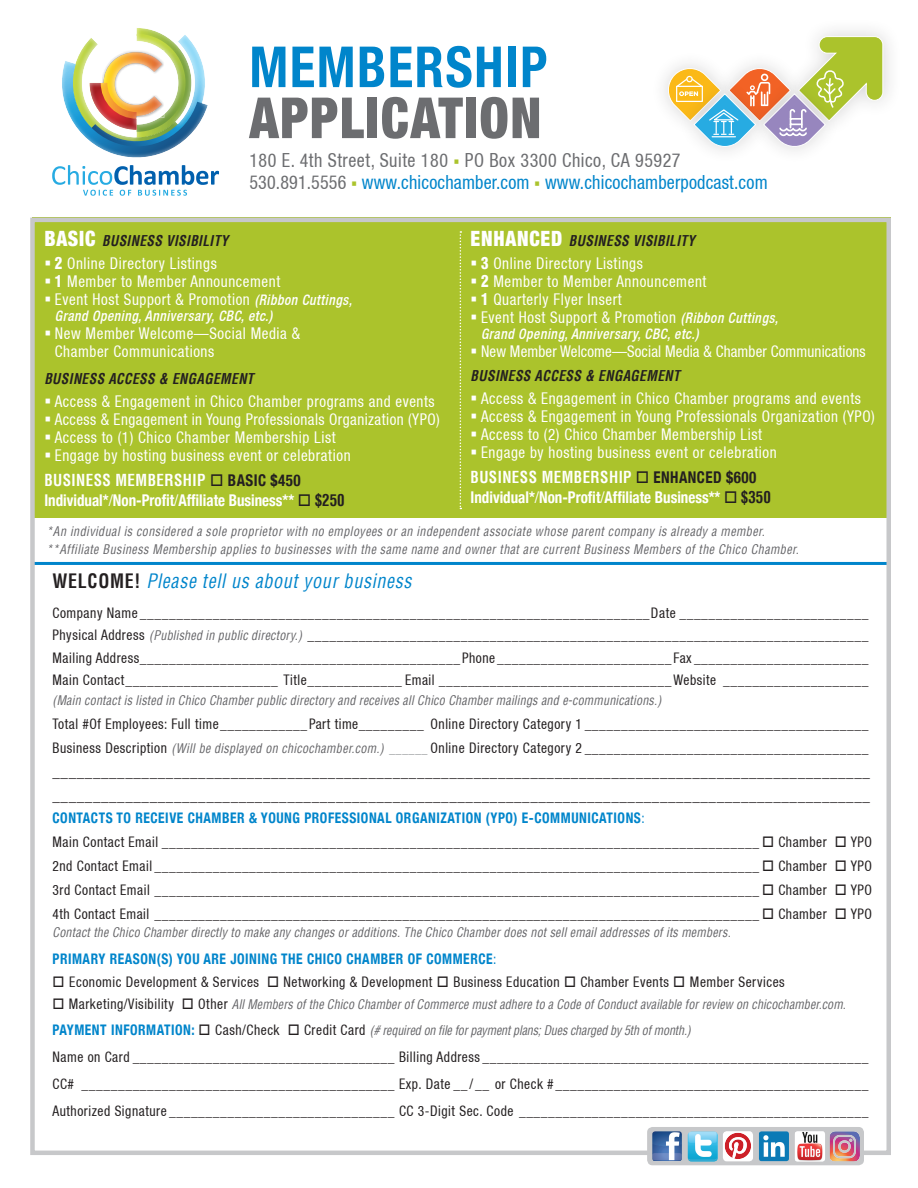
<style>
.page{position:relative;width:918px;height:1188px;background:#fff}
.page>*{position:absolute;margin:0;border:0;box-sizing:border-box;transform-origin:0 0}
.t1{font:900 condensed 56.7px "Helvetica Neue";letter-spacing:.03em;color:#6c6d70;scale:.93 1}
.t2{font:700 condensed 56.7px "Helvetica Neue";letter-spacing:.03em;color:#0085cb;scale:.93 1}
.t3{font:condensed 19.5px/22.5px "Helvetica 57";letter-spacing:.01em;color:#6c6d70;scale:.93 1}
.t4{font:italic condensed 19.5px "Helvetica";letter-spacing:.04em;color:#0085cb;scale:.93 1}
.t5{font:condensed 16.2px/18px "Helvetica 57";letter-spacing:.04em;color:#fff;scale:.93 1}
.t6{font:condensed 16.2px/24px "Helvetica 57";color:#231f20;scale:.93 1}
.t7{font:700 condensed 16.2px "Helvetica Neue";color:#fff;scale:.93 1}
.t8{font:700 condensed 16.2px "Helvetica";letter-spacing:.03em;color:#fff;scale:.93 1}
.t9{font:condensed 16.2px "Helvetica 57";letter-spacing:.01em;color:#fff;scale:.93 1}
.t10{font:condensed 14.55px/24px "Helvetica 57";letter-spacing:.04em;color:#231f20;text-align:justify;scale:.93 1}
.t11{font:700 condensed 14.55px "Helvetica Neue";letter-spacing:.04em;color:#0085cb;scale:.93 1}
.t12{font:italic 700 condensed 14.55px "Helvetica";letter-spacing:.03em;color:#231f20;scale:.93 1}
.t13{font:italic 500 condensed 14.55px "Helvetica Neue";letter-spacing:.04em;color:#fff;scale:.93 1}
.t14{font:italic condensed 12.9px/25.5px "Helvetica";letter-spacing:.02em;color:#636366;scale:.93 1}
.t15{font:italic condensed 12.9px/18px "Helvetica";letter-spacing:.04em;color:#636366;scale:.93 1}
.s1{color:#abc32c}
.s2{color:#0085cb}
.s3{font-family:"Helvetica Neue";font-weight:900;font-style:normal;font-size:21px;color:#fff}
.s4{font-family:"Helvetica";font-weight:900}
.s5{font-family:"Helvetica Neue";font-weight:500;font-style:italic;font-size:14.55px}
.s6{color:#231f20}
.s7{font-family:"Helvetica Neue";color:#231f20}
.s8{font-family:"Helvetica 57";font-weight:400}
.s9{font-family:"Helvetica";color:#231f20}
.s10{font-weight:700;font-style:normal;color:#231f20}
.s11{font-family:"Helvetica";font-style:italic;font-size:12.9px;color:#636366}
.s12{font-family:"Helvetica";font-style:italic;font-size:12.9px;color:#939598}
.s13{font-family:"Helvetica 57";font-style:normal;font-size:14.55px;color:#231f20}
.s14{font-family:"Helvetica Neue";font-weight:700;font-style:normal;font-size:14.55px;color:#0085cb}
</style>
<div class="page">
<div style="left:32px;top:218px;width:859px;height:300px;background:#abc32c"></div>
<svg style="left:246px;top:217px;width:261px;height:293px"></svg>
<hr style="left:32px;top:562px;width:857px;height:3px;background:#0085cb">
<div style="left:30px;top:218px;width:861px;height:937px;border:4px solid #c7c8ca"></div>
<div style="left:647px;top:1127px;width:217px;height:38px;background:#c7c8ca;border-radius:5px"></div>
<img style="left:652px;top:1131px;width:30px;height:30px">
<img style="left:723px;top:1131px;width:30px;height:30px">
<img style="left:688px;top:1132px;width:30px;height:30px">
<div style="left:795px;top:1131px;width:30px;height:30px;background:#fff;border-radius:3px"></div>
<img style="left:795px;top:1131px;width:29px;height:30px">
<img style="left:759px;top:1131px;width:30px;height:30px">
<img style="left:830px;top:1131px;width:30px;height:30px">
<div style="left:782px;top:18px;width:120px;height:120px;background:#231f20;opacity:.19"></div>
<svg style="left:665px;top:36px;width:219px;height:114px"></svg>
<img style="left:52px;top:28px;width:167px;height:168px">
<h1 class="t2" style="left:249px;top:20px;width:322px">MEMBERSHIP</h1>
<h1 class="t1" style="left:249px;top:71px;width:315px">APPLICATION</h1>
<h2 class="t3" style="left:249px;top:148px;width:559px">180 E. 4th Street, Suite 180 <span class="s1">▪</span> PO Box 3300 Chico, CA 95927<br>530.891.5556 <span class="s1">▪</span> <span class="s2">www.chicochamber.com</span> <span class="s1">▪</span> <span class="s2">www.chicochamberpodcast.com</span></h2>
<p class="t12" style="left:44px;top:232px;width:199px"><span class="s3">BASIC</span> BUSINESS VISIBILITY</p>
<p class="t5" style="left:44px;top:254px;width:187px">▪ <span class="s4">2</span> Online Directory Listings</p>
<p class="t5" style="left:44px;top:272px;width:255px">▪ <span class="s4">1</span> Member to Member Announcement</p>
<p class="t5" style="left:44px;top:290px;width:332px">▪ Event Host Support &amp; Promotion <span class="s5">(Ribbon Cuttings,</span></p>
<p class="t13" style="left:55px;top:307px;width:235px">Grand Opening, Anniversary, CBC, etc.)</p>
<p class="t5" style="left:55px;top:324px;width:265px;text-indent:-10px">▪ New Member Welcome—Social Media &amp;<br>Chamber Communications</p>
<p class="t12" style="left:44px;top:370px;width:227px">BUSINESS ACCESS &amp; ENGAGEMENT</p>
<p class="t5" style="left:44px;top:392px;width:421px">▪ Access &amp; Engagement in Chico Chamber programs and events</p>
<p class="t5" style="left:44px;top:410px;width:427px">▪ Access &amp; Engagement in Young Professionals Organization (YPO)</p>
<p class="t5" style="left:44px;top:428px;width:315px">▪ Access to (1) Chico Chamber Membership List</p>
<p class="t5" style="left:44px;top:446px;width:331px">▪ Engage by hosting business event or celebration</p>
<p class="t8" style="left:44px;top:470px;width:277px">BUSINESS MEMBERSHIP <span class="s6">□</span> <span class="s7">BASIC $450</span></p>
<p class="t7" style="left:44px;top:486px;width:325px">Individual*<span class="s8">/</span>Non-Profit<span class="s8">/</span>Affiliate Business** <span class="s6">□</span> <span class="s9">$250</span></p>
<p class="t12" style="left:471px;top:232px;width:243px"><span class="s3">ENHANCED</span> BUSINESS VISIBILITY</p>
<p class="t5" style="left:471px;top:254px;width:187px">▪ <span class="s4">3</span> Online Directory Listings</p>
<p class="t5" style="left:471px;top:272px;width:255px">▪ <span class="s4">2</span> Member to Member Announcement</p>
<p class="t5" style="left:471px;top:290px;width:164px">▪ <span class="s4">1</span> Quarterly Flyer Insert</p>
<p class="t5" style="left:471px;top:308px;width:332px">▪ Event Host Support &amp; Promotion <span class="s5">(Ribbon Cuttings,</span></p>
<p class="t13" style="left:481px;top:325px;width:235px">Grand Opening, Anniversary, CBC, etc.)</p>
<p class="t9" style="left:471px;top:342px;width:426px">▪ New Member Welcome—Social Media &amp; Chamber Communications</p>
<p class="t12" style="left:471px;top:367px;width:227px">BUSINESS ACCESS &amp; ENGAGEMENT</p>
<p class="t5" style="left:471px;top:389px;width:421px">▪ Access &amp; Engagement in Chico Chamber programs and events</p>
<p class="t5" style="left:471px;top:407px;width:436px">▪ Access &amp; Engagement in Young Professionals Organization (YPO)</p>
<p class="t5" style="left:471px;top:425px;width:315px">▪ Access to (2) Chico Chamber Membership List</p>
<p class="t5" style="left:471px;top:443px;width:331px">▪ Engage by hosting business event or celebration</p>
<p class="t8" style="left:471px;top:467px;width:309px">BUSINESS MEMBERSHIP <span class="s6">□</span> <span class="s7">ENHANCED $600</span></p>
<p class="t7" style="left:471px;top:483px;width:325px">Individual*<span class="s8">/</span>Non-Profit<span class="s8">/</span>Affiliate Business** <span class="s6">□</span> <span class="s9">$350</span></p>
<p class="t15" style="left:46px;top:522px;width:810px">*An individual is considered a sole proprietor with no employees or an independent associate whose parent company is already a member. **Affiliate Business Membership applies to businesses with the same name and owner that are current Business Members of the Chico Chamber.</p>
<h2 class="t4" style="left:52px;top:568px;width:388px"><span class="s10">WELCOME!</span> Please tell us about your business</h2>
<p class="t10" style="left:52px;top:601px;width:879px;line-height:22.5px">Company Name ______________________________________________________________________Date __________________________ Physical Address <span class="s11">(Published in public directory.)</span> _____________________________________________________________________________ Mailing Address____________________________________________Phone ________________________Fax ________________________ Main Contact_____________________ Title_____________ Email ________________________________Website ____________________</p>
<p class="t14" style="left:52px;top:687px;width:656px">(Main contact is listed in Chico Chamber public directory and receives all Chico Chamber mailings and e-communications.)</p>
<p class="t10" style="left:52px;top:711px;width:879px">Total #Of Employees: Full time____________Part time_________ Online Directory Category 1 _______________________________________<br>Business Description <span class="s11">(Will be displayed on chicochamber.com.)</span> <span class="s12">______</span> Online Directory Category 2 _______________________________________</p>
<p class="t6" style="left:52px;top:759px;width:881px">_____________________________________________________________________________________________________ _____________________________________________________________________________________________________</p>
<p class="t11" style="left:52px;top:806px;width:638px">CONTACTS TO RECEIVE CHAMBER &amp; YOUNG PROFESSIONAL ORGANIZATION (YPO) E-COMMUNICATIONS<span class="s8">:</span></p>
<p class="t10" style="left:52px;top:830px;width:883px">Main Contact Email __________________________________________________________________________________ □ Chamber □ YPO 2nd Contact Email ___________________________________________________________________________________ □ Chamber □ YPO 3rd Contact Email ___________________________________________________________________________________ □ Chamber □ YPO 4th Contact Email ___________________________________________________________________________________ □ Chamber □ YPO</p>
<p class="t14" style="left:52px;top:919px;width:731px">Contact the Chico Chamber directly to make any changes or additions. The Chico Chamber does not sell email addresses of its members.</p>
<p class="t11" style="left:52px;top:947px;width:479px">PRIMARY REASON(S) YOU ARE JOINING THE CHICO CHAMBER OF COMMERCE<span class="s8">:</span></p>
<p class="t10" style="left:52px;top:969px;width:789px">□ Economic Development &amp; Services □ Networking &amp; Development □ Business Education □ Chamber Events □ Member Services</p>
<p class="t14" style="left:52px;top:991px;width:855px"><span class="s6">□</span> <span class="s13">Marketing/Visibility</span> <span class="s6">□</span> <span class="s13">Other</span> All Members of the Chico Chamber of Commerce must adhere to a Code of Conduct available for review on chicochamber.com.<br><span class="s14">PAYMENT INFORMATION:</span> <span class="s6">□</span> <span class="s13">Cash/Check</span> <span class="s6">□</span> <span class="s13">Credit Card</span> (# required on file for payment plans; Dues charged by 5th of month.)</p>
<p class="t10" style="left:52px;top:1043px;width:879px;line-height:27px">Name on Card ____________________________________ Billing Address _____________________________________________________ CC# ___________________________________________ Exp. Date __/ __ or Check #___________________________________________ Authorized Signature _______________________________ CC 3-Digit Sec. Code ________________________________________________</p>
</div>
